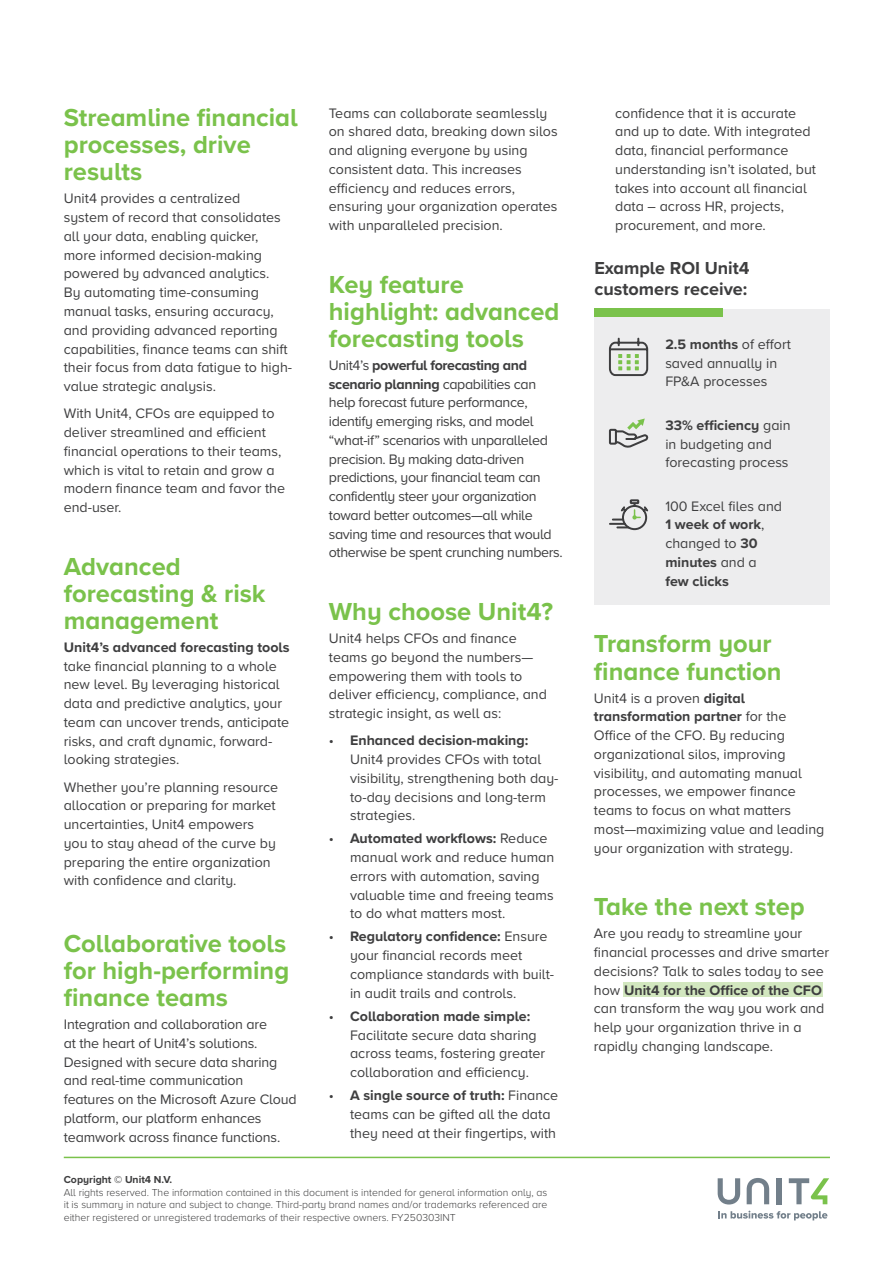
<style>
.page{position:relative;width:893px;height:1263px;background:#fff}
.page>*{position:absolute;margin:0;border:0;box-sizing:border-box;transform-origin:0 0}
.t1{font:700 25.5px/27px "Proxima Nova A";color:#7ac24b}
.t2{font:700 18px/21.6px "Proxima Nova A";color:#3e3e3f}
.t3{font:14.25px/18.8px "Proxima Nova A";color:#3e3e3f}
.t4{font:14.25px/18.8px "Proxima Nova A";letter-spacing:-.025em;color:#3e3e3f}
.t5{font:700 14.25px "Proxima Nova A";color:#3e3e3f}
.t6{font:300 10.5px/12.6px "Proxima Nova A";color:#3e3e3f;text-align:justify}
.t7{font:700 10.5px "Proxima Nova A";color:#3e3e3f}
.s1{font-weight:700}
</style>
<div class="page">
<hr style="left:64px;top:1157px;width:766px;height:1px;background:#7ac24b">
<div style="left:624px;top:982px;width:199px;height:15px;background:#d2e7bf"></div>
<div style="left:594px;top:309px;width:235px;height:296px;background:#ededee"></div>
<div style="left:594px;top:309px;width:128px;height:8px;background:#7ac24b"></div>
<svg style="left:608px;top:337px;width:41px;height:40px"></svg>
<svg style="left:718px;top:1211px;width:109px;height:9px"></svg>
<svg style="left:718px;top:1178px;width:22px;height:26px"></svg>
<svg style="left:747px;top:1178px;width:22px;height:26px"></svg>
<div style="left:777px;top:1178px;width:5px;height:26px;background:#727f8a"></div>
<svg style="left:789px;top:1178px;width:40px;height:26px"></svg>
<svg style="left:608px;top:418px;width:40px;height:30px"></svg>
<svg style="left:610px;top:499px;width:39px;height:32px"></svg>
<h1 class="t1" style="left:64px;top:104px;width:236px">Streamline financial processes, drive results</h1>
<p class="t3" style="left:64px;top:189px;width:230px">Unit4 provides a centralized<br>system of record that consolidates all your data, enabling quicker, more informed decision-making powered by advanced analytics.<br>By automating time-consuming manual tasks, ensuring accuracy, and providing advanced reporting capabilities, finance teams can shift their focus from data fatigue to high&shy;value strategic analysis.</p>
<p class="t3" style="left:64px;top:403px;width:223px">With Unit4, CFOs are equipped to deliver streamlined and efficient financial operations to their teams, which is vital to retain and grow a modern finance team and favor the end-user.</p>
<h1 class="t1" style="left:64px;top:552px;width:203px">Advanced forecasting &amp; risk management</h1>
<p class="t5" style="left:64px;top:636px;width:227px">Unit4’s advanced forecasting tools</p>
<p class="t3" style="left:64px;top:656px;width:227px">take financial planning to a whole new level. By leveraging historical data and predictive analytics, your team can uncover trends, anticipate risks, and craft dynamic, forward&shy;looking strategies.</p>
<p class="t3" style="left:64px;top:777px;width:216px">Whether you’re planning resource allocation or preparing for market uncertainties, Unit4 empowers you to stay ahead of the curve by preparing the entire organization with confidence and clarity.</p>
<h1 class="t1" style="left:64px;top:929px;width:227px">Collaborative tools for high-performing finance teams</h1>
<p class="t3" style="left:64px;top:1014px;width:234px">Integration and collaboration are<br>at the heart of Unit4’s solutions.<br>Designed with secure data sharing and real-time communication features on the Microsoft Azure Cloud platform, our platform enhances teamwork across finance functions.</p>
<p class="t3" style="left:329px;top:103px;width:230px">Teams can collaborate seamlessly on shared data, breaking down silos and aligning everyone by using consistent data. This increases efficiency and reduces errors, ensuring your organization operates with unparalleled precision.</p>
<h1 class="t1" style="left:329px;top:270px;width:232px">Key feature highlight: advanced forecasting tools</h1>
<p class="t4" style="left:329px;top:355px;width:235px">Unit4’s <span class="s1">powerful forecasting and scenario planning</span> capabilities can help forecast future performance, identify emerging risks, and model “what-if” scenarios with unparalleled precision. By making data-driven predictions, your financial team can confidently steer your organization toward better outcomes—all while saving time and resources that would otherwise be spent crunching numbers.</p>
<h1 class="t1" style="left:329px;top:598px;width:226px">Why choose Unit4?</h1>
<p class="t3" style="left:329px;top:628px;width:220px">Unit4 helps CFOs and finance teams go beyond the numbers— empowering them with tools to deliver efficiency, compliance, and strategic insight, as well as:</p>
<p class="t3" style="left:350px;top:731px;width:210px;text-indent:-21px">• <span class="s1">Enhanced decision-making:<br></span>Unit4 provides CFOs with total visibility, strengthening both day&shy;to-day decisions and long-term strategies.</p>
<p class="t3" style="left:350px;top:829px;width:206px;text-indent:-21px">• <span class="s1">Automated workflows:</span> Reduce manual work and reduce human errors with automation, saving valuable time and freeing teams to do what matters most.</p>
<p class="t3" style="left:350px;top:927px;width:206px;text-indent:-21px">• <span class="s1">Regulatory confidence:</span> Ensure your financial records meet compliance standards with built&shy;in audit trails and controls.</p>
<p class="t3" style="left:350px;top:1006px;width:197px;text-indent:-21px">• <span class="s1">Collaboration made simple:<br></span>Facilitate secure data sharing across teams, fostering greater collaboration and efficiency.</p>
<p class="t3" style="left:350px;top:1085px;width:210px;text-indent:-21px">• <span class="s1">A single source of truth:</span> Finance teams can be gifted all the data they need at their fingertips, with</p>
<p class="t7" style="left:64px;top:1171px;width:110px">Copyright © Unit4 N.V.</p>
<p class="t6" style="left:64px;top:1185px;width:485px">All rights reserved. The information contained in this document is intended for general information only, as it is summary in nature and subject to change. Third-party brand names and/or trademarks referenced are either registered or unregistered trademarks of their respective owners. FY250303INT</p>
<p class="t3" style="left:615px;top:103px;width:202px">confidence that it is accurate and up to date. With integrated data, financial performance understanding isn’t isolated, but takes into account all financial data – across HR, projects, procurement, and more.</p>
<p class="t2" style="left:594px;top:256px;width:157px">Example ROI Unit4 customers receive:</p>
<p class="t3" style="left:665px;top:334px;width:127px"><span class="s1">2.5 months</span> of effort saved annually in<br>FP&amp;A processes</p>
<p class="t3" style="left:665px;top:415px;width:127px"><span class="s1">33% efficiency</span> gain in budgeting and forecasting process</p>
<p class="t3" style="left:665px;top:496px;width:118px">100 Excel files and<br><span class="s1">1 week of work</span>, changed to <span class="s1">30 minutes</span> and a <span class="s1">few clicks</span></p>
<h1 class="t1" style="left:594px;top:630px;width:189px">Transform your finance function</h1>
<p class="t3" style="left:594px;top:688px;width:232px">Unit4 is a proven <span class="s1">digital transformation partner</span> for the<br>Office of the CFO. By reducing organizational silos, improving visibility, and automating manual processes, we empower finance teams to focus on what matters most—maximizing value and leading your organization with strategy.</p>
<h1 class="t1" style="left:594px;top:893px;width:212px">Take the next step</h1>
<p class="t3" style="left:594px;top:923px;width:237px">Are you ready to streamline your financial processes and drive smarter decisions? Talk to sales today to see how <span class="s1">Unit4 for the Office of the CFO </span>can transform the way you work and help your organization thrive in a rapidly changing landscape.</p>
</div>
